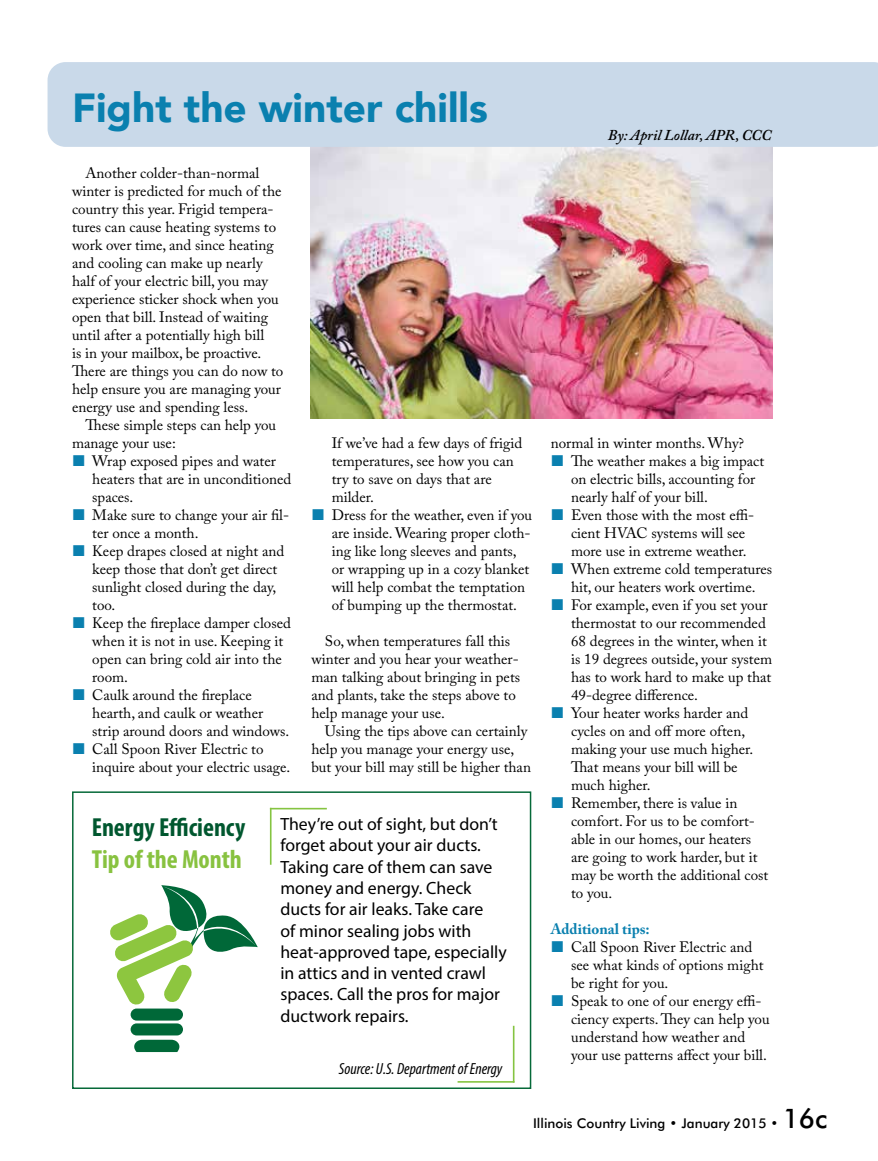
<style>
.page{position:relative;width:878px;height:1161px;background:#fff}
.page>*{position:absolute;margin:0;border:0;box-sizing:border-box;transform-origin:0 0}
.t1{font:900 40.5px "Avenir";color:#0a80af}
.t2{font:700 condensed 26.25px "Myriad Pro";color:#00572f}
.t3{font:700 condensed 26.25px "Myriad Pro";color:#88c240}
.t4{font:17.7px/21.3px "Myriad Pro";color:#000}
.t5{font:italic condensed 16.2px "Myriad Pro";color:#000}
.t6{font:15px/18px "Adobe Caslon Pro";color:#000}
.t7{font:italic 600 15px "Adobe Caslon Pro";color:#000}
.t8{font:700 15px "Adobe Caslon Pro";color:#0a80af}
.t9{font:500 13.5px "Futura BT";color:#000}
.s1{font-size:27px}
</style>
<div class="page">
<img style="left:310px;top:147px;width:462px;height:271px">
<div style="left:48px;top:62px;width:830px;height:85px;background:#c9d9e9"></div>
<hr style="left:270px;top:808px;width:1px;height:57px;background:#85c441">
<hr style="left:270px;top:808px;width:57px;height:1px;background:#85c441">
<hr style="left:513px;top:1026px;width:1px;height:57px;background:#85c441">
<hr style="left:457px;top:1081px;width:57px;height:2px;background:#85c441">
<svg style="left:110px;top:885px;width:148px;height:120px"></svg>
<div style="left:131px;top:1009px;width:52px;height:12px;background:#006838;border-radius:6px"></div>
<div style="left:131px;top:1023px;width:52px;height:12px;background:#006838;border-radius:6px"></div>
<svg style="left:134px;top:1040px;width:45px;height:12px"></svg>
<div style="left:72px;top:791px;width:459px;height:298px;border:2px solid #066939"></div>
<h1 class="t1" style="left:72px;top:73px;width:417px">Fight the winter chills</h1>
<p class="t6" style="left:72px;top:164px;width:213px;text-indent:14px">Another colder-than-normal winter is predicted for much of the country this year. Frigid tempera&shy;tures can cause heating systems to work over time, and since heating and cooling can make up nearly half of your electric bill, you may experience sticker shock when you open that bill. Instead of waiting until after a potentially high bill<br>is in your mailbox, be proactive.<br>There are things you can do now to help ensure you are managing your energy use and spending less.</p>
<p class="t6" style="left:72px;top:416px;width:205px;text-indent:14px">These simple steps can help you manage your use:</p>
<p class="t6" style="left:92px;top:452px;width:200px">Wrap exposed pipes and water heaters that are in unconditioned spaces.<br>Make sure to change your air fil&shy;ter once a month.<br>Keep drapes closed at night and keep those that don’t get direct sunlight closed during the day, too.<br>Keep the fireplace damper closed when it is not in use. Keeping it open can bring cold air into the room.<br>Caulk around the fireplace hearth, and caulk or weather strip around doors and windows.<br>Call Spoon River Electric to inquire about your electric usage.</p>
<p class="t6" style="left:332px;top:434px;width:202px">If we’ve had a few days of frigid temperatures, see how you can try to save on days that are milder.<br>Dress for the weather, even if you are inside. Wearing proper cloth&shy;ing like long sleeves and pants, or wrapping up in a cozy blanket will help combat the temptation of bumping up the thermostat.</p>
<p class="t6" style="left:311px;top:632px;width:210px;text-indent:14px">So, when temperatures fall this winter and you hear your weather&shy;man talking about bringing in pets and plants, take the steps above to help manage your use.</p>
<p class="t6" style="left:311px;top:722px;width:221px;text-indent:14px">Using the tips above can certainly help you manage your energy use, but your bill may still be higher than</p>
<h2 class="t2" style="left:92px;top:811px;width:155px">Energy Efficiency</h2>
<h2 class="t3" style="left:92px;top:843px;width:152px">Tip of the Month</h2>
<p class="t4" style="left:280px;top:813px;width:228px">They’re out of sight, but don’t forget about your air ducts.<br>Taking care of them can save money and energy. Check ducts for air leaks. Take care<br>of minor sealing jobs with heat-approved tape, especially in attics and in vented crawl spaces. Call the pros for major ductwork repairs.</p>
<p class="t5" style="left:339px;top:1059px;width:165px">Source: U.S. Department of Energy</p>
<p class="t7" style="left:608px;top:126px;width:165px">By: April Lollar, APR, CCC</p>
<p class="t6" style="left:571px;top:434px;width:203px;text-indent:-20px">normal in winter months. Why?<br>The weather makes a big impact on electric bills, accounting for nearly half of your bill.<br>Even those with the most effi&shy;cient HVAC systems will see more use in extreme weather.<br>When extreme cold temperatures hit, our heaters work overtime.<br>For example, even if you set your thermostat to our recommended<br>68 degrees in the winter, when it is 19 degrees outside, your system has to work hard to make up that<br>49-degree difference.<br>Your heater works harder and cycles on and off more often, making your use much higher.<br>That means your bill will be much higher.<br>Remember, there is value in comfort. For us to be comfort&shy;able in our homes, our heaters are going to work harder, but it may be worth the additional cost to you.</p>
<p class="t8" style="left:551px;top:920px;width:100px">Additional tips:</p>
<p class="t6" style="left:571px;top:938px;width:200px">Call Spoon River Electric and see what kinds of options might be right for you.<br>Speak to one of our energy effi&shy;ciency experts. They can help you understand how weather and your use patterns affect your bill.</p>
<p class="t9" style="left:533px;top:1115px;width:296px">Illinois Country Living • January 2015 • <span class="s1">16c</span></p>
</div>
